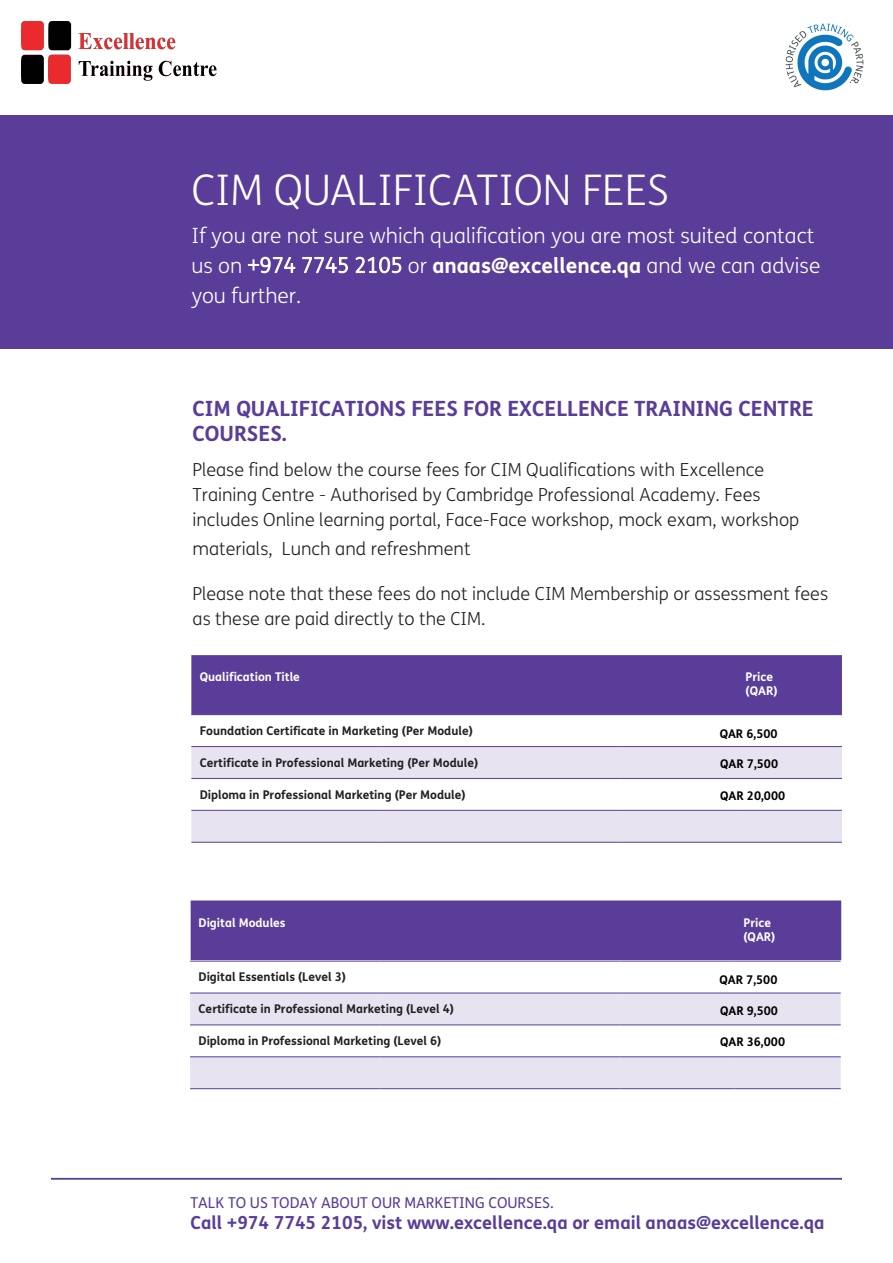
<style>
.page{position:relative;width:893px;height:1263px;background:#fff}
.page>*{position:absolute;margin:0;border:0;box-sizing:border-box;transform-origin:0 0}
.YELLO_INTRO{font:300 42.15px "FS Me";color:#fff}
.YELLO_INTRO-2{font:300 21px/30px "FS Me";color:#fff}
.SUB_HEADER1{font:700 21px/24.6px "FS Me";color:#593d98}
.SUB_HEADER1-2{font:300 18px/25.3px "FS Me";color:#231f20}
.t1{font:700 18px "FS Me";color:#593d98}
.t2{font:15px "FS Me";color:#593d98}
.BODY_COPY{font:700 12px "FS Me";color:#231f20}
.BODY_COPY-2{font:700 12px/14.1px "FS Me";color:#fff}
.t3{font:700 12px "FS Me";color:#000}
.s1{font-weight:700}
</style>
<div class="page">
<hr style="left:51px;top:1178px;width:791px;height:1px;background:#593d98">
<div style="left:0;top:115px;width:893px;height:234px;background:#593d98"></div>
<div style="left:191px;top:655px;width:651px;height:59px;background:#593d98"></div>
<svg style="left:191px;top:747px;width:651px;height:95px;fill:#e7e3f1"></svg>
<hr style="left:191px;top:714px;width:191px;height:1px;background:#593d98">
<hr style="left:382px;top:714px;width:239px;height:1px;background:#593d98">
<hr style="left:621px;top:714px;width:116px;height:1px;background:#593d98">
<hr style="left:737px;top:714px;width:105px;height:1px;background:#593d98">
<hr style="left:191px;top:746px;width:191px;height:1px;background:#593d98">
<hr style="left:382px;top:746px;width:239px;height:1px;background:#593d98">
<hr style="left:621px;top:746px;width:116px;height:1px;background:#593d98">
<hr style="left:737px;top:746px;width:105px;height:1px;background:#593d98">
<hr style="left:191px;top:778px;width:191px;height:1px;background:#593d98">
<hr style="left:382px;top:778px;width:239px;height:1px;background:#593d98">
<hr style="left:621px;top:778px;width:116px;height:1px;background:#593d98">
<hr style="left:737px;top:778px;width:105px;height:1px;background:#593d98">
<hr style="left:191px;top:810px;width:191px;height:1px;background:#593d98">
<hr style="left:382px;top:810px;width:239px;height:1px;background:#593d98">
<hr style="left:191px;top:842px;width:191px;height:1px;background:#593d98">
<hr style="left:382px;top:842px;width:239px;height:1px;background:#593d98">
<hr style="left:621px;top:810px;width:116px;height:1px;background:#593d98">
<hr style="left:737px;top:810px;width:105px;height:1px;background:#593d98">
<hr style="left:621px;top:842px;width:116px;height:1px;background:#593d98">
<hr style="left:737px;top:842px;width:105px;height:1px;background:#593d98">
<img style="left:785px;top:23px;width:79px;height:68px">
<img style="left:21px;top:22px;width:195px;height:61px">
<svg style="left:190px;top:994px;width:651px;height:94px;fill:#e7e3f1"></svg>
<hr style="left:190px;top:961px;width:191px;height:1px;background:#593d98">
<hr style="left:381px;top:961px;width:239px;height:1px;background:#593d98">
<hr style="left:620px;top:961px;width:116px;height:1px;background:#593d98">
<hr style="left:736px;top:961px;width:105px;height:1px;background:#593d98">
<hr style="left:190px;top:993px;width:191px;height:1px;background:#593d98">
<hr style="left:381px;top:993px;width:239px;height:1px;background:#593d98">
<hr style="left:620px;top:993px;width:116px;height:1px;background:#593d98">
<hr style="left:736px;top:993px;width:105px;height:1px;background:#593d98">
<hr style="left:190px;top:1025px;width:191px;height:1px;background:#593d98">
<hr style="left:381px;top:1025px;width:239px;height:1px;background:#593d98">
<hr style="left:620px;top:1025px;width:116px;height:1px;background:#593d98">
<hr style="left:736px;top:1025px;width:105px;height:1px;background:#593d98">
<hr style="left:190px;top:1056px;width:191px;height:1px;background:#593d98">
<hr style="left:381px;top:1056px;width:239px;height:1px;background:#593d98">
<hr style="left:190px;top:1088px;width:191px;height:1px;background:#593d98">
<hr style="left:381px;top:1088px;width:239px;height:1px;background:#593d98">
<hr style="left:620px;top:1056px;width:116px;height:1px;background:#593d98">
<hr style="left:736px;top:1056px;width:105px;height:1px;background:#593d98">
<hr style="left:620px;top:1088px;width:116px;height:1px;background:#593d98">
<hr style="left:736px;top:1088px;width:105px;height:1px;background:#593d98">
<div style="left:191px;top:900px;width:650px;height:60px;background:#593d98"></div>
<p class="YELLO_INTRO" style="left:191px;top:161px;width:479px">CIM QUALIFICATION FEES</p>
<p class="YELLO_INTRO-2" style="left:191px;top:220px;width:630px">If you are not sure which qualification you are most suited contact us on +974 7745 2105 or <span class="s1">anaas@excellence.qa</span> and we can advise you further.</p>
<p class="SUB_HEADER1" style="left:193px;top:396px;width:623px">CIM QUALIFICATIONS FEES FOR EXCELLENCE TRAINING CENTRE<br>COURSES.</p>
<p class="SUB_HEADER1-2" style="left:193px;top:456px;width:608px">Please find below the course fees for CIM Qualifications with Excellence<br>Training Centre - Authorised by Cambridge Professional Academy. Fees includes Online learning portal, Face-Face workshop, mock exam, workshop</p>
<p class="SUB_HEADER1-2" style="left:193px;top:536px;width:280px">materials, Lunch and refreshment</p>
<p class="SUB_HEADER1-2" style="left:193px;top:580px;width:637px">Please note that these fees do not include CIM Membership or assessment fees as these are paid directly to the CIM.</p>
<p class="BODY_COPY-2" style="left:200px;top:669px;width:102px">Qualification Title</p>
<p class="BODY_COPY-2" style="left:746px;top:669px;width:33px">Price (QAR)</p>
<p class="BODY_COPY" style="left:200px;top:721px;width:274px">Foundation Certificate in Marketing (Per Module)</p>
<p class="BODY_COPY" style="left:200px;top:753px;width:280px">Certificate in Professional Marketing (Per Module)</p>
<p class="BODY_COPY" style="left:200px;top:785px;width:267px">Diploma in Professional Marketing (Per Module)</p>
<p class="t3" style="left:720px;top:724px;width:59px">QAR 6,500</p>
<p class="t3" style="left:720px;top:755px;width:59px">QAR 7,500</p>
<p class="t3" style="left:720px;top:786px;width:66px">QAR 20,000</p>
<p class="BODY_COPY-2" style="left:199px;top:915px;width:89px">Digital Modules</p>
<p class="BODY_COPY-2" style="left:743px;top:916px;width:33px;line-height:13.2px">Price (QAR)</p>
<p class="BODY_COPY" style="left:199px;top:968px;width:149px">Digital Essentials (Level 3)</p>
<p class="BODY_COPY" style="left:199px;top:999px;width:257px">Certificate in Professional Marketing (Level 4)</p>
<p class="BODY_COPY" style="left:199px;top:1031px;width:244px">Diploma in Professional Marketing (Level 6)</p>
<p class="t3" style="left:720px;top:970px;width:59px">QAR 7,500</p>
<p class="t3" style="left:720px;top:1001px;width:59px">QAR 9,500</p>
<p class="t3" style="left:720px;top:1033px;width:66px">QAR 36,000</p>
<p class="t2" style="left:190px;top:1192px;width:365px">TALK TO US TODAY ABOUT OUR MARKETING COURSES.</p>
<p class="t1" style="left:190px;top:1208px;width:636px">Call +974 7745 2105, vist www.excellence.qa or email anaas@excellence.qa</p>
</div>
